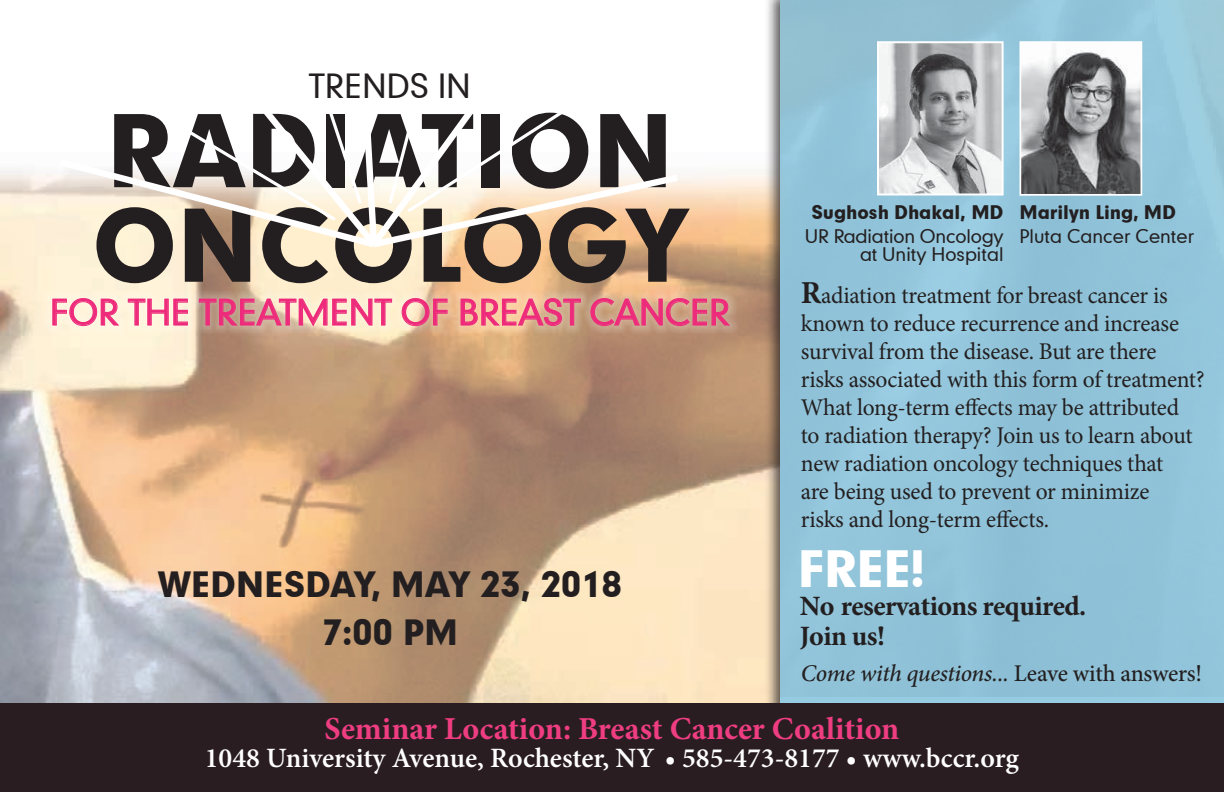
<style>
.page{position:relative;width:1224px;height:792px;background:#fff}
.page>*{position:absolute;margin:0;border:0;box-sizing:border-box;transform-origin:0 0}
.t1{font:95.6px/94.6px "Geometric 706 BT Black B";letter-spacing:-.01em;color:#231f20}
.t2{font:48px "Geometric 706 BT Black B";color:#fff}
.t3{font:34px "Geometric 706 BT Medium B";letter-spacing:-.01em;color:#ee2b7b}
.t4{font:33.4px/48px "Geometric 706 BT Black B";letter-spacing:-.01em;color:#231f20;text-align:center}
.t5{font:700 32px "Minion Pro";color:#ee3d81}
.t6{font:32px "Geometric 706 BT Medium B";letter-spacing:-.01em;color:#231f20}
.t7{font:600 28px "Minion Pro";color:#fff}
.t8{font:700 28px/30px "Minion Pro";letter-spacing:-.02em;color:#231f20}
.t9{font:24px/28px "Minion Pro";letter-spacing:-.01em;color:#231f20}
.t10{font:italic 500 24px "Minion Pro";letter-spacing:-.015em;color:#231f20}
.t11{font:18px/18px "Geometric 706 BT Medium B";color:#231f20;text-align:right}
.t12{font:18px "Geometric 706 BT Black B";letter-spacing:-.01em;color:#231f20}
.s1{font-weight:700;font-size:32px}
.s2{font-style:normal}
</style>
<div class="page">
<img style="left:0;top:169px;width:765px;height:535px">
<div style="left:765px;top:0;width:459px;height:792px;background:#231f20;opacity:.75"></div>
<div style="left:0;top:704px;width:1224px;height:88px;background:#2a1d22"></div>
<div style="left:43px;top:289px;width:696px;height:46px;background:#fff;opacity:.5"></div>
<svg style="left:52px;top:168px;width:679px;height:167px"></svg>
<img style="left:780px;top:0;width:444px;height:697px">
<img style="left:1023px;top:44px;width:116px;height:149px">
<div style="left:1020px;top:41px;width:122px;height:155px;border:2px solid #fff"></div>
<img style="left:880px;top:44px;width:121px;height:148px">
<div style="left:877px;top:41px;width:127px;height:154px;border:2px solid #fff"></div>
<h3 class="t6" style="left:309px;top:65px;width:164px">TRENDS IN</h3>
<h1 class="t1" style="left:92px;top:100px;width:598px">RADIATION<br>ONCOLOGY</h1>
<h3 class="t3" style="left:50px;top:290px;width:682px">FOR THE TREATMENT OF BREAST CANCER</h3>
<h3 class="t4" style="left:158px;top:560px;width:466px">WEDNESDAY, MAY 23, 2018<br>7:00 PM</h3>
<p class="t12" style="left:812px;top:200px;width:194px">Sughosh Dhakal, MD</p>
<p class="t11" style="left:805px;top:227px;width:200px">UR Radiation Oncology at Unity Hospital</p>
<p class="t9" style="left:801px;top:282px;width:405px"><span class="s1">R</span>adiation treatment for breast cancer is known to reduce recurrence and increase survival from the disease. But are there risks associated with this form of treatment?<br>What long-term effects may be attributed<br>to radiation therapy? Join us to learn about new radiation oncology techniques that<br>are being used to prevent or minimize<br>risks and long-term effects.</p>
<p class="t12" style="left:1020px;top:200px;width:158px">Marilyn Ling, MD</p>
<p class="t11" style="left:1020px;top:227px;width:176px">Pluta Cancer Center</p>
<h2 class="t2" style="left:798px;top:536px;width:129px">FREE!</h2>
<p class="t8" style="left:800px;top:591px;width:288px">No reservations required.<br>Join us!</p>
<p class="t10" style="left:801px;top:657px;width:403px">Come with questions... <span class="s2">Leave with answers!</span></p>
<h3 class="t5" style="left:325px;top:706px;width:576px">Seminar Location: Breast Cancer Coalition</h3>
<p class="t7" style="left:205px;top:739px;width:816px">1048 University Avenue, Rochester, NY • 585-473-8177 • www.bccr.org</p>
</div>
